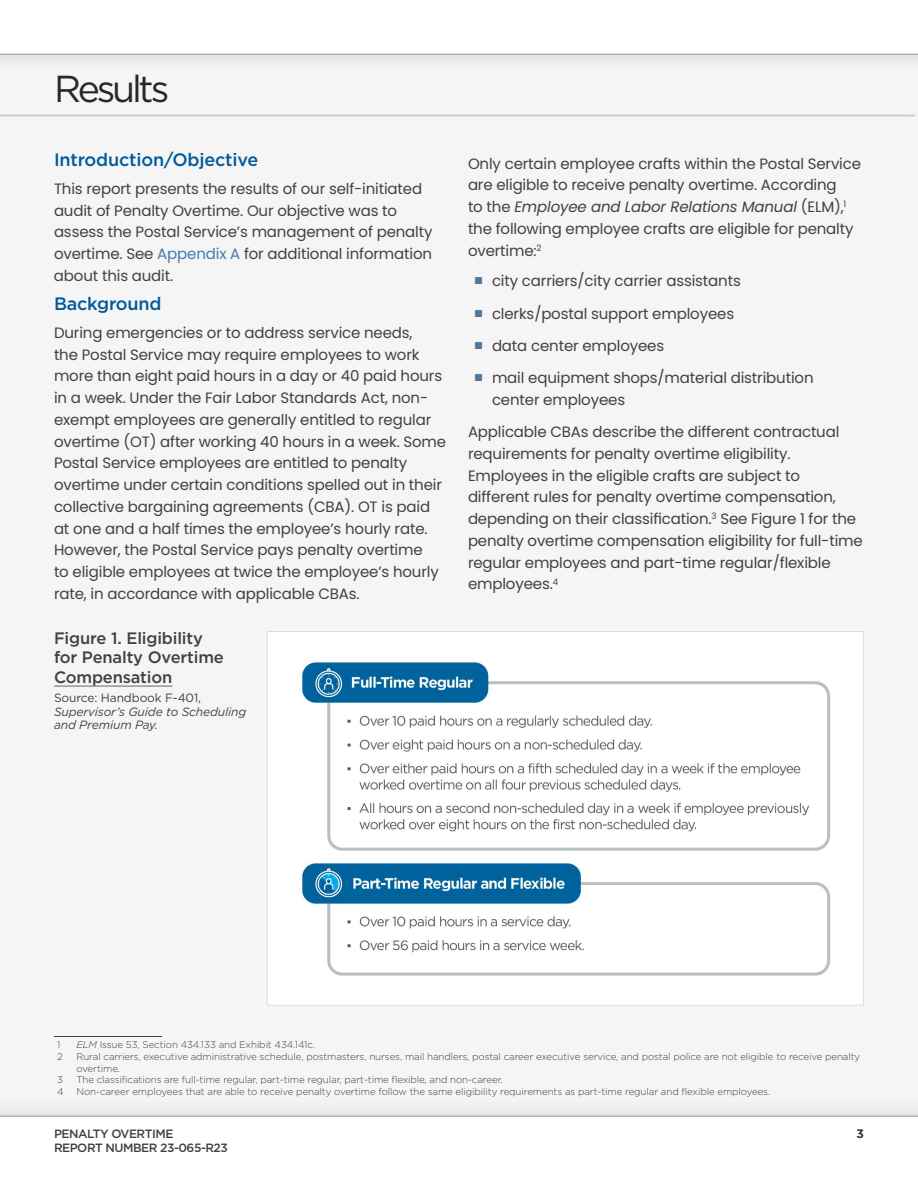
<style>
.page{position:relative;width:918px;height:1188px;background:#fff}
.page>*{position:absolute;margin:0;border:0;box-sizing:border-box;transform-origin:0 0}
.t1{font:37.5px "Gotham";letter-spacing:-.085em;color:#292829}
.t2{font:500 18px "Gotham";letter-spacing:-.01em;color:#005a9c}
.t3{font:500 16.5px/19.5px "Gotham";letter-spacing:-.01em;color:#414042}
.t4{font:15px/21.8px "Poppins";letter-spacing:-.01em;color:#414042}
.t5{font:italic 12px/13.5px "Gotham";letter-spacing:-.01em;color:#414042}
.t6{font:500 12px "Gotham";letter-spacing:-.04em;color:#414042}
.t7{font:12px "Gotham";letter-spacing:-.01em;color:#414042}
.t8{font:300 9.75px/11.7px "Gotham";letter-spacing:-.01em;color:#414042}
.s1{color:#477ab2}
.s2{font-style:italic}
.s3{font-family:"Arial";color:#51769d}
</style>
<div class="page">
<div style="left:0;top:0;width:918px;height:75px;background:#eee"></div>
<div style="left:0;top:0;width:918px;height:54px;background:#fff"></div>
<div style="left:0;top:1095px;width:918px;height:93px;background:#efefef"></div>
<div style="left:0;top:1116px;width:918px;height:72px;background:#fff"></div>
<div style="left:0;top:106px;width:918px;height:19px;background:#000;opacity:.2"></div>
<hr style="left:0;top:115px;width:915px;height:1px;background:#3e3e3e">
<hr style="left:0;top:116px;width:915px;height:1px;background:#3e3e3e">
<hr style="left:54px;top:1036px;width:108px;height:1px;background:#3e3e3e">
<hr style="left:54px;top:686px;width:119px;height:1px;background:#5d696f">
<img style="left:302px;top:662px;width:528px;height:314px">
<h1 class="t1" style="left:54px;top:68px;width:117px">Results</h1>
<p class="t2" style="left:54px;top:150px;width:206px">Introduction/Objective</p>
<p class="t4" style="left:54px;top:178px;width:380px">This report presents the results of our self-initiated audit of Penalty Overtime. Our objective was to assess the Postal Service’s management of penalty overtime. See <span class="s1">Appendix A</span> for additional information about this audit.</p>
<p class="t2" style="left:54px;top:294px;width:109px">Background</p>
<p class="t4" style="left:54px;top:322px;width:394px">During emergencies or to address service needs,<br>the Postal Service may require employees to work more than eight paid hours in a day or 40 paid hours in a week. Under the Fair Labor Standards Act, non&shy;exempt employees are generally entitled to regular overtime (OT) after working 40 hours in a week. Some Postal Service employees are entitled to penalty overtime under certain conditions spelled out in their collective bargaining agreements (CBA). OT is paid at one and a half times the employee’s hourly rate.<br>However, the Postal Service pays penalty overtime<br>to eligible employees at twice the employee’s hourly rate, in accordance with applicable CBAs.</p>
<p class="t3" style="left:54px;top:628px;width:171px">Figure 1. Eligibility for Penalty Overtime<br>Compensation</p>
<p class="t7" style="left:54px;top:692px;width:149px">Source: Handbook F-401,</p>
<p class="t5" style="left:54px;top:705px;width:194px">Supervisor’s Guide to Scheduling and Premium Pay.</p>
<p class="t4" style="left:468px;top:153px;width:395px">Only certain employee crafts within the Postal Service are eligible to receive penalty overtime. According<br>to the <span class="s2">Employee and Labor Relations Manual</span> (ELM),<sup>1 </sup>the following employee crafts are eligible for penalty overtime:<sup>2</sup></p>
<p class="t4" style="left:474px;top:270px;width:268px"><span class="s3">■</span> city carriers/city carrier assistants</p>
<p class="t4" style="left:474px;top:303px;width:262px"><span class="s3">■</span> clerks/postal support employees</p>
<p class="t4" style="left:474px;top:335px;width:192px"><span class="s3">■</span> data center employees</p>
<p class="t4" style="left:492px;top:367px;width:323px;text-indent:-18px"><span class="s3">■</span> mail equipment shops/material distribution center employees</p>
<p class="t4" style="left:468px;top:421px;width:396px">Applicable CBAs describe the different contractual requirements for penalty overtime eligibility.<br>Employees in the eligible crafts are subject to different rules for penalty overtime compensation, depending on their classification.<sup>3</sup> See Figure 1 for the penalty overtime compensation eligibility for full-time regular employees and part-time regular/flexible employees.<sup>4</sup></p>
<p class="t8" style="left:57px;top:1039px;width:5px">1</p>
<p class="t8" style="left:76px;top:1039px;width:240px"><span class="s2">ELM</span> Issue 53, Section 434.133 and Exhibit 434.141c.</p>
<p class="t8" style="left:57px;top:1050px;width:7px">2</p>
<p class="t8" style="left:76px;top:1050px;width:785px">Rural carriers, executive administrative schedule, postmasters, nurses, mail handlers, postal career executive service, and postal police are not eligible to receive penalty overtime.</p>
<p class="t8" style="left:57px;top:1074px;width:7px">3</p>
<p class="t8" style="left:76px;top:1074px;width:428px">The classifications are full-time regular, part-time regular, part-time flexible, and non-career.</p>
<p class="t8" style="left:57px;top:1086px;width:8px">4</p>
<p class="t8" style="left:76px;top:1086px;width:695px">Non-career employees that are able to receive penalty overtime follow the same eligibility requirements as part-time regular and flexible employees.</p>
<p class="t6" style="left:54px;top:1127px;width:121px">PENALTY OVERTIME</p>
<p class="t6" style="left:857px;top:1127px;width:9px">3</p>
<p class="t6" style="left:54px;top:1141px;width:175px">REPORT NUMBER 23-065-R23</p>
</div>
